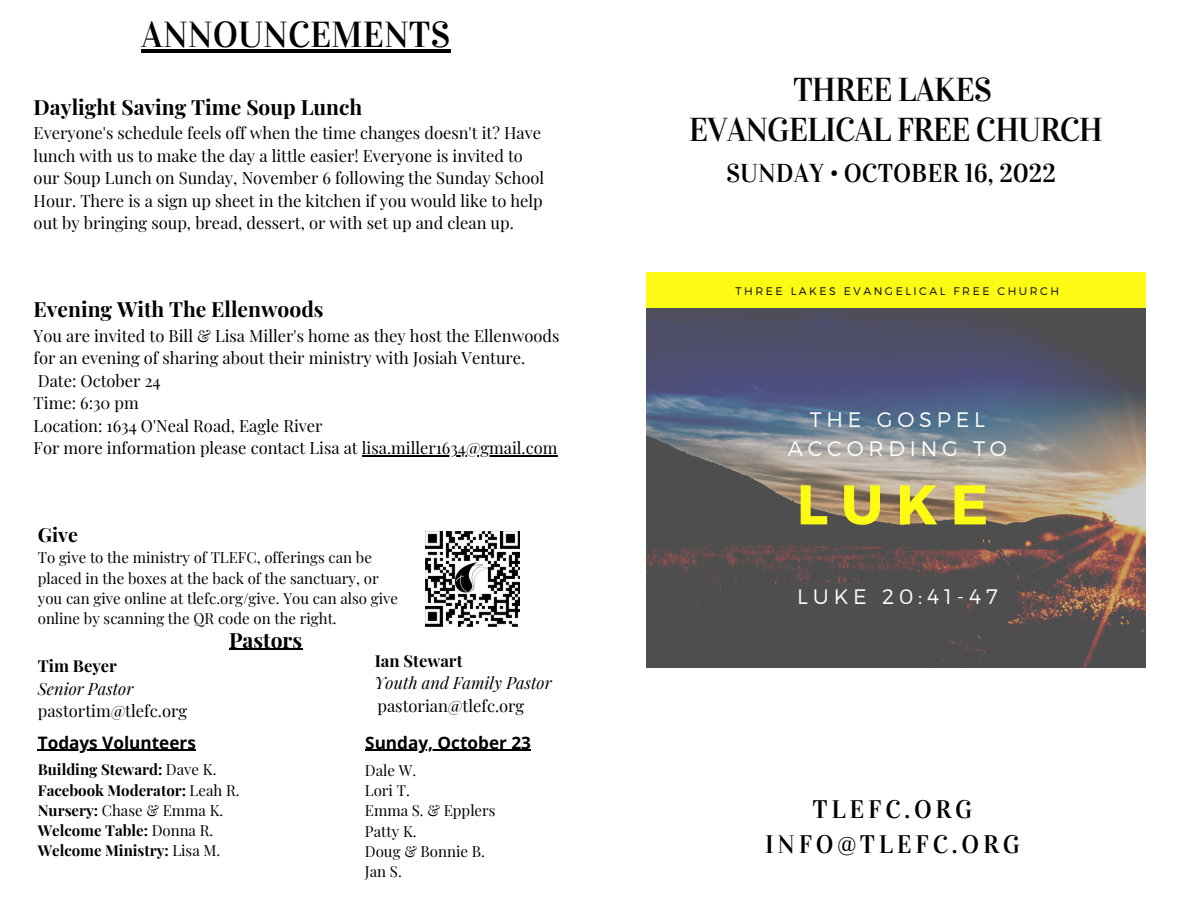
<style>
.page{position:relative;width:1188px;height:918px;background:#fff}
.page>*{position:absolute;margin:0;border:0;box-sizing:border-box;transform-origin:0 0}
.t1{font:700 55.8px "Montserrat";color:#fdfa13}
.t2{font:36px "Vidaloka";color:#000}
.t3{font:33px/39.3px "Vidaloka";letter-spacing:-.035em;color:#000;text-align:center}
.t4{font:25.8px "Vidaloka";color:#000}
.t5{font:25.2px/34.8px "Vidaloka";letter-spacing:.15em;color:#000;text-align:center}
.t6{font:700 21px "Playfair Display";color:#000}
.t7{font:300 21px/29.2px "Montserrat";letter-spacing:.23em;color:#fff;text-align:center}
.t8{font:700 19.5px "Playfair Display";color:#000}
.t9{font:700 17.1px "Open Sans";color:#000}
.t10{font:16.5px/22.5px "Playfair Display";color:#000}
.t11{font:italic 16.5px "Playfair Display";color:#000}
.t12{font:700 16.5px "Playfair Display";color:#000}
.t13{font:15px/20.2px "Playfair Display";color:#000}
.t14{font:700 15px/20.2px "Playfair Display";color:#000}
.t15{font:300 10.95px "Montserrat";letter-spacing:.23em;color:#000}
.s1{font-weight:400}
</style>
<div class="page">
<hr style="left:141px;top:49px;width:309px;height:4px;background:#000">
<hr style="left:38px;top:750px;width:158px;height:1px;background:#000">
<hr style="left:365px;top:750px;width:166px;height:1px;background:#000">
<hr style="left:229px;top:649px;width:73px;height:1px;background:#000">
<img style="left:425px;top:531px;width:95px;height:96px">
<div style="left:646px;top:273px;width:500px;height:35px;background:#fdfa13"></div>
<img style="left:646px;top:308px;width:500px;height:359px">
<hr style="left:362px;top:455px;width:195px;height:2px;background:#000">
<h2 class="t2" style="left:141px;top:13px;width:310px">ANNOUNCEMENTS</h2>
<p class="t6" style="left:34px;top:92px;width:330px">Daylight Saving Time Soup Lunch</p>
<p class="t10" style="left:34px;top:121px;width:512px">Everyone's schedule feels off when the time changes doesn't it? Have lunch with us to make the day a little easier! Everyone is invited to our Soup Lunch on Sunday, November 6 following the Sunday School Hour. There is a sign up sheet in the kitchen if you would like to help out by bringing soup, bread, dessert, or with set up and clean up.</p>
<p class="t6" style="left:34px;top:294px;width:291px">Evening With The Ellenwoods</p>
<p class="t10" style="left:34px;top:324px;width:527px">You are invited to Bill &amp; Lisa Miller's home as they host the Ellenwoods for an evening of sharing about their ministry with Josiah Venture.<br>Date: October 24<br>Time: 6:30 pm<br>Location: 1634 O'Neal Road, Eagle River<br>For more information please contact Lisa at lisa.miller1634@gmail.com</p>
<p class="t8" style="left:38px;top:521px;width:42px">Give</p>
<p class="t13" style="left:38px;top:547px;width:362px">To give to the ministry of TLEFC, offerings can be placed in the boxes at the back of the sanctuary, or you can give online at tlefc.org/give. You can also give online by scanning the QR code on the right.</p>
<p class="t12" style="left:38px;top:655px;width:81px">Tim Beyer</p>
<p class="t11" style="left:38px;top:677px;width:97px">Senior Pastor</p>
<p class="t10" style="left:38px;top:699px;width:151px">pastortim@tlefc.org</p>
<p class="t6" style="left:229px;top:625px;width:75px">Pastors</p>
<p class="t12" style="left:375px;top:649px;width:89px">Ian Stewart</p>
<p class="t11" style="left:375px;top:672px;width:179px">Youth and Family Pastor</p>
<p class="t10" style="left:377px;top:694px;width:148px">pastorian@tlefc.org</p>
<p class="t9" style="left:38px;top:730px;width:160px">Todays Volunteers</p>
<p class="t9" style="left:365px;top:730px;width:167px">Sunday, October 23</p>
<p class="t14" style="left:38px;top:759px;width:203px">Building Steward: <span class="s1">Dave K.<br></span>Facebook Moderator: <span class="s1">Leah R.<br></span>Nursery: <span class="s1">Chase &amp; Emma K.<br></span>Welcome Table: <span class="s1">Donna R.<br></span>Welcome Ministry: <span class="s1">Lisa M.</span></p>
<p class="t13" style="left:365px;top:759px;width:132px">Dale W.<br>Lori T.<br>Emma S. &amp; Epplers<br>Patty K.<br>Doug &amp; Bonnie B.<br>Jan S.</p>
<h3 class="t3" style="left:688px;top:71px;width:416px">THREE LAKES<br>EVANGELICAL FREE CHURCH</h3>
<h3 class="t4" style="left:726px;top:157px;width:331px">SUNDAY • OCTOBER 16, 2022</h3>
<p class="t15" style="left:736px;top:284px;width:325px">THREE LAKES EVANGELICAL FREE CHURCH</p>
<p class="t7" style="left:788px;top:404px;width:220px">THE GOSPEL<br>ACCORDING TO</p>
<h1 class="t1" style="left:797px;top:468px;width:193px">LUKE</h1>
<p class="t7" style="left:797px;top:581px;width:202px">LUKE 20:41-47</p>
<h3 class="t5" style="left:765px;top:793px;width:257px">TLEFC.ORG<br>INFO@TLEFC.ORG</h3>
</div>
